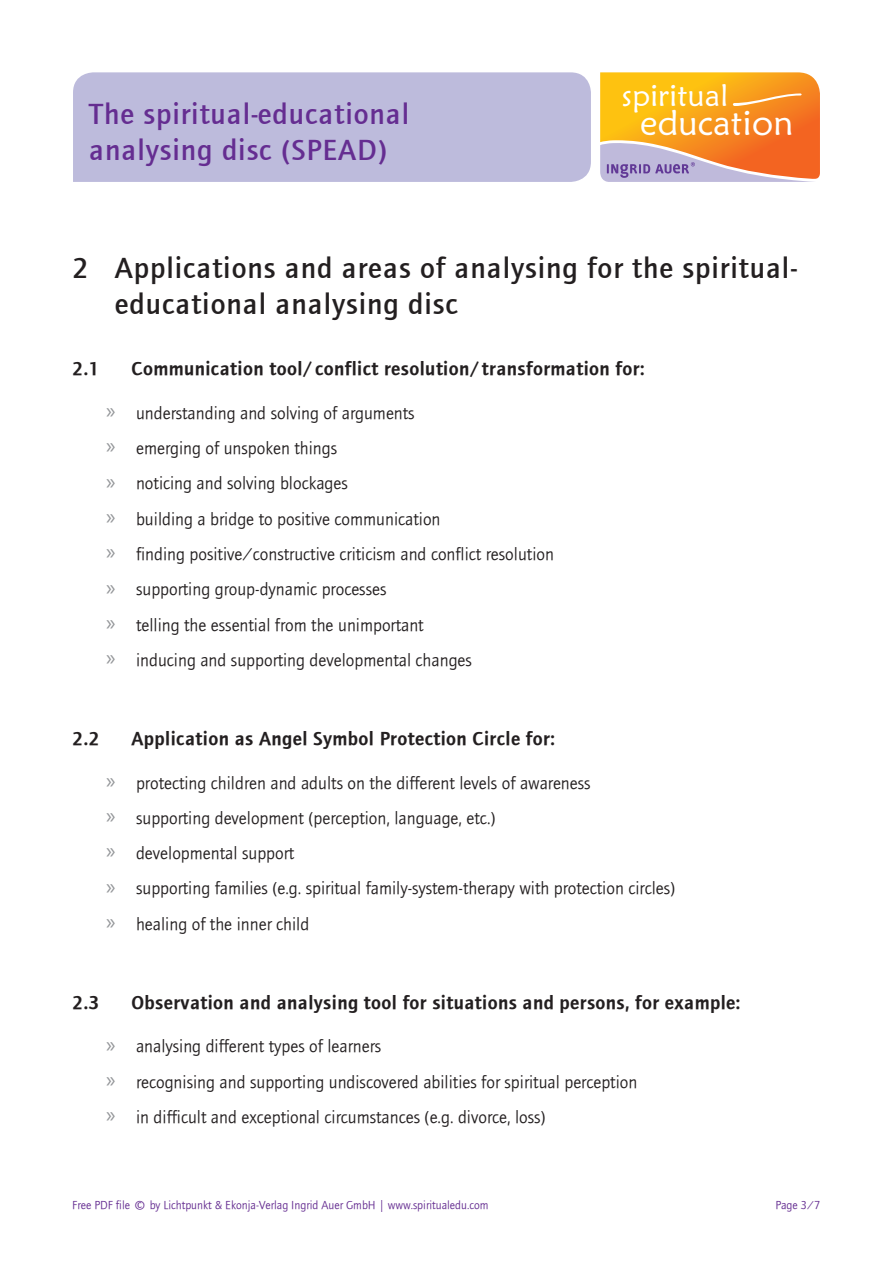
<style>
.page{position:relative;width:893px;height:1263px;background:#fff}
.page>*{position:absolute;margin:0;border:0;box-sizing:border-box;transform-origin:0 0}
.t1{font:35.1px "Maiandra GD";letter-spacing:.01em;color:#fff}
.t2{font:30.6px "Maiandra GD";letter-spacing:.01em;color:#fff}
.t3{font:500 30px/36px "Foundry Journal";letter-spacing:.03em;color:#231f20}
.t4{font:500 30px/36px "Foundry Journal";letter-spacing:.03em;color:#652d91}
.t5{font:19.5px "Foundry Journal Demi";letter-spacing:.02em;color:#231f20}
.t6{font:18px/35.2px "Foundry Journal";color:#231f20}
.t7{font:12px "Foundry Journal";color:#652d91}
.s1{font-family:"Myriad Pro";font-size:22.5px;color:#939598}
.s2{font-size:22.5px}
</style>
<div class="page">
<div style="left:73px;top:72px;width:518px;height:110px;background:#bdbbdc"></div>
<svg style="left:600px;top:72px;width:220px;height:110px;background:#ec9f44"></svg>
<h3 class="t4" style="left:89px;top:96px;width:321px">The spiritual-educational analysing disc (SPEAD)</h3>
<h2 class="t2" style="left:622px;top:77px;width:108px">spiritual</h2>
<h1 class="t1" style="left:640px;top:101px;width:155px">education</h1>
<h3 class="t3" style="left:115px;top:251px;width:683px;text-indent:-43px">2 Applications and areas of analysing for the spiritual&shy;educational analysing disc</h3>
<p class="t5" style="left:72px;top:358px;width:29px">2.1</p>
<p class="t5" style="left:132px;top:358px;width:514px">Communication tool/conflict resolution/transformation for:</p>
<p class="t6" style="left:106px;top:396px;width:449px"><span class="s1">»</span> understanding and solving of arguments<br><span class="s1">»</span> emerging of unspoken things<br><span class="s1">»</span> noticing and solving blockages<br><span class="s1">»</span> building a bridge to positive communication<br><span class="s1">»</span> finding positive/constructive criticism and conflict resolution <span class="s1">»</span> supporting group-dynamic processes<br><span class="s1">»</span> telling the essential from the unimportant<br><span class="s1">»</span> inducing and supporting developmental changes</p>
<p class="t5" style="left:72px;top:727px;width:29px">2.2</p>
<p class="t5" style="left:132px;top:727px;width:425px">Application as Angel Symbol Protection Circle for:</p>
<p class="t6" style="left:106px;top:765px;width:570px"><span class="s1">»</span> protecting children and adults on the different levels of awareness<br><span class="s1">»</span> supporting development (perception, language, etc.)<br><span class="s1">»</span> developmental support<br><span class="s1">»</span> supporting families (e.g. spiritual family-system-therapy with protection circles) <span class="s1">»</span> healing of the inner child</p>
<p class="t5" style="left:72px;top:991px;width:29px">2.3</p>
<p class="t5" style="left:132px;top:991px;width:610px">Observation and analysing tool for situations and persons, for example:</p>
<p class="t6" style="left:106px;top:1029px;width:533px"><span class="s1">»</span> analysing different types of learners<br><span class="s1">»</span> recognising and supporting undiscovered abilities for spiritual perception <span class="s1">»</span> in difficult and exceptional circumstances (e.g. divorce, loss)</p>
<p class="t7" style="left:72px;top:1198px;width:418px">Free PDF file <span class="s2">©</span> by Lichtpunkt &amp; Ekonja-Verlag Ingrid Auer GmbH | www.spiritualedu.com</p>
<p class="t7" style="left:775px;top:1198px;width:47px">Page 3/7</p>
</div>
